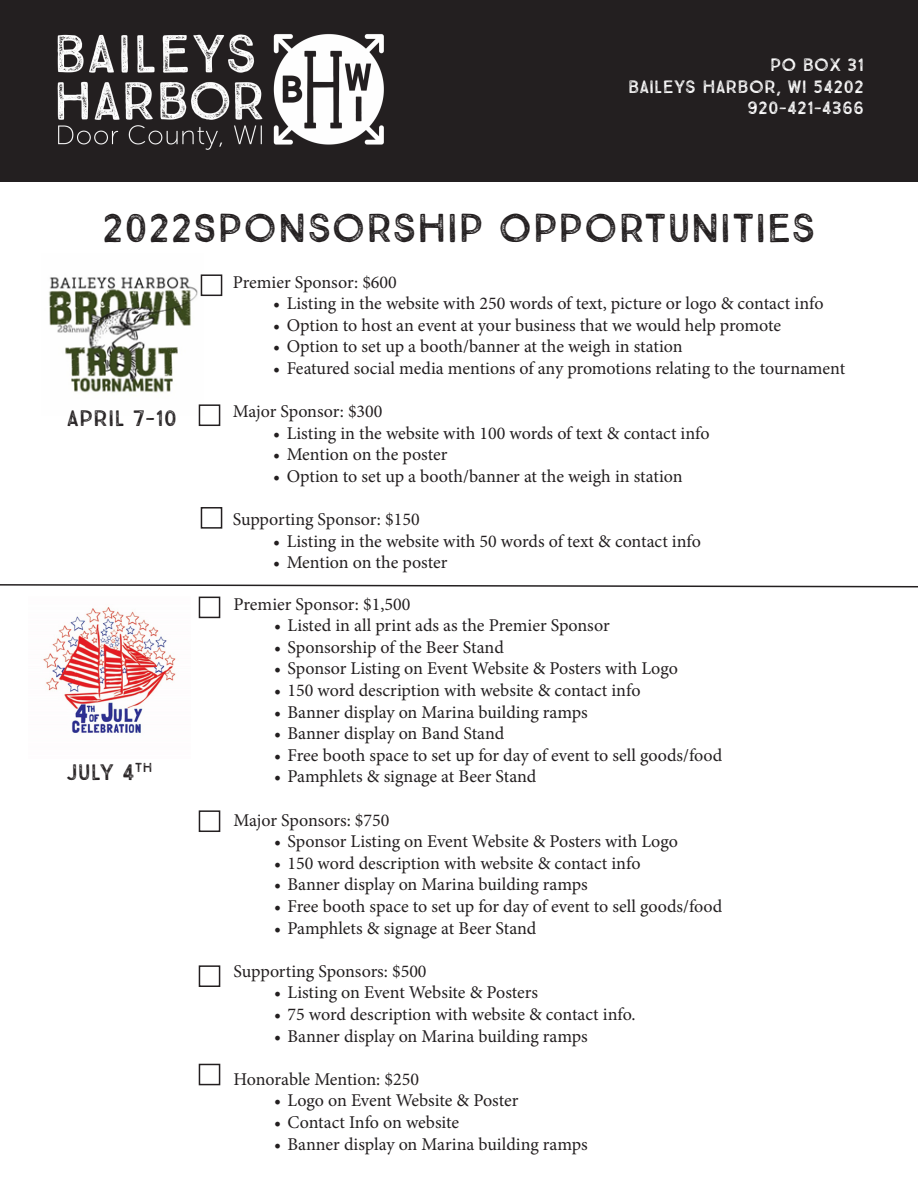
<style>
.page{position:relative;width:918px;height:1188px;background:#fff}
.page>*{position:absolute;margin:0;border:0;box-sizing:border-box;transform-origin:0 0}
.t1{font:40.5px "True North Textures";color:#231f20}
.t2{font:22.5px "True North Textures";color:#231f20}
.t3{font:18px "Minion Pro";letter-spacing:-.005em;color:#231f20}
.t4{font:18px "True North Textures";color:#fff}
</style>
<div class="page">
<div style="left:0;top:0;width:918px;height:181px;background:#231f20"></div>
<img style="left:57px;top:34px;width:327px;height:116px">
<img style="left:49px;top:274px;width:154px;height:141px">
<div style="left:201px;top:507px;width:21px;height:22px;border:2px solid #231f20"></div>
<div style="left:201px;top:274px;width:21px;height:22px;border:2px solid #231f20"></div>
<div style="left:199px;top:404px;width:21px;height:22px;border:2px solid #231f20"></div>
<img style="left:43px;top:607px;width:133px;height:126px">
<svg style="left:0;top:584px;width:918px;height:4px"></svg>
<div style="left:199px;top:597px;width:21px;height:21px;border:2px solid #231f20"></div>
<div style="left:199px;top:810px;width:21px;height:22px;border:2px solid #231f20"></div>
<div style="left:199px;top:965px;width:21px;height:22px;border:2px solid #231f20"></div>
<div style="left:199px;top:1064px;width:21px;height:21px;border:2px solid #231f20"></div>
<p class="t4" style="left:770px;top:54px;width:95px">PO BOX 31</p>
<p class="t4" style="left:628px;top:76px;width:237px">BAILEYS HARBOR, WI 54202</p>
<p class="t4" style="left:747px;top:97px;width:118px">920-421-4366</p>
<p class="t1" style="left:102px;top:204px;width:716px">2022SPONSORSHIP OPPORTUNITIES</p>
<p class="t3" style="left:233px;top:270px;width:166px">Premier Sponsor: $600</p>
<p class="t3" style="left:273px;top:291px;width:552px">• Listing in the website with 250 words of text, picture or logo &amp; contact info</p>
<p class="t3" style="left:273px;top:313px;width:509px">• Option to host an event at your business that we would help promote</p>
<p class="t3" style="left:273px;top:335px;width:411px">• Option to set up a booth/banner at the weigh in station</p>
<p class="t3" style="left:273px;top:356px;width:574px">• Featured social media mentions of any promotions relating to the tournament</p>
<p class="t3" style="left:233px;top:399px;width:151px">Major Sponsor: $300</p>
<p class="t3" style="left:273px;top:421px;width:438px">• Listing in the website with 100 words of text &amp; contact info</p>
<p class="t3" style="left:273px;top:443px;width:176px">• Mention on the poster</p>
<p class="t3" style="left:273px;top:464px;width:411px">• Option to set up a booth/banner at the weigh in station</p>
<p class="t3" style="left:233px;top:507px;width:189px">Supporting Sponsor: $150</p>
<p class="t3" style="left:273px;top:529px;width:429px">• Listing in the website with 50 words of text &amp; contact info</p>
<p class="t3" style="left:273px;top:551px;width:176px">• Mention on the poster</p>
<p class="t3" style="left:234px;top:592px;width:178px">Premier Sponsor: $1,500</p>
<p class="t3" style="left:274px;top:613px;width:337px">• Listed in all print ads as the Premier Sponsor</p>
<p class="t3" style="left:274px;top:635px;width:231px">• Sponsorship of the Beer Stand</p>
<p class="t3" style="left:274px;top:657px;width:405px">• Sponsor Listing on Event Website &amp; Posters with Logo</p>
<p class="t3" style="left:274px;top:678px;width:368px">• 150 word description with website &amp; contact info</p>
<p class="t3" style="left:274px;top:700px;width:315px">• Banner display on Marina building ramps</p>
<p class="t3" style="left:274px;top:721px;width:232px">• Banner display on Band Stand</p>
<p class="t3" style="left:274px;top:743px;width:450px">• Free booth space to set up for day of event to sell goods/food</p>
<p class="t3" style="left:274px;top:765px;width:264px">• Pamphlets &amp; signage at Beer Stand</p>
<p class="t3" style="left:234px;top:808px;width:157px">Major Sponsors: $750</p>
<p class="t3" style="left:274px;top:829px;width:405px">• Sponsor Listing on Event Website &amp; Posters with Logo</p>
<p class="t3" style="left:274px;top:851px;width:368px">• 150 word description with website &amp; contact info</p>
<p class="t3" style="left:274px;top:873px;width:315px">• Banner display on Marina building ramps</p>
<p class="t3" style="left:274px;top:894px;width:450px">• Free booth space to set up for day of event to sell goods/food</p>
<p class="t3" style="left:274px;top:916px;width:264px">• Pamphlets &amp; signage at Beer Stand</p>
<p class="t3" style="left:234px;top:959px;width:195px">Supporting Sponsors: $500</p>
<p class="t3" style="left:274px;top:981px;width:266px">• Listing on Event Website &amp; Posters</p>
<p class="t3" style="left:274px;top:1002px;width:363px">• 75 word description with website &amp; contact info.</p>
<p class="t3" style="left:274px;top:1024px;width:315px">• Banner display on Marina building ramps</p>
<p class="t3" style="left:234px;top:1067px;width:187px">Honorable Mention: $250</p>
<p class="t3" style="left:274px;top:1089px;width:246px">• Logo on Event Website &amp; Poster</p>
<p class="t3" style="left:274px;top:1110px;width:187px">• Contact Info on website</p>
<p class="t3" style="left:274px;top:1132px;width:315px">• Banner display on Marina building ramps</p>
<p class="t2" style="left:67px;top:404px;width:112px">APRIL 7-10</p>
<p class="t2" style="left:66px;top:759px;width:87px">JULY 4<sup>TH</sup></p>
</div>
